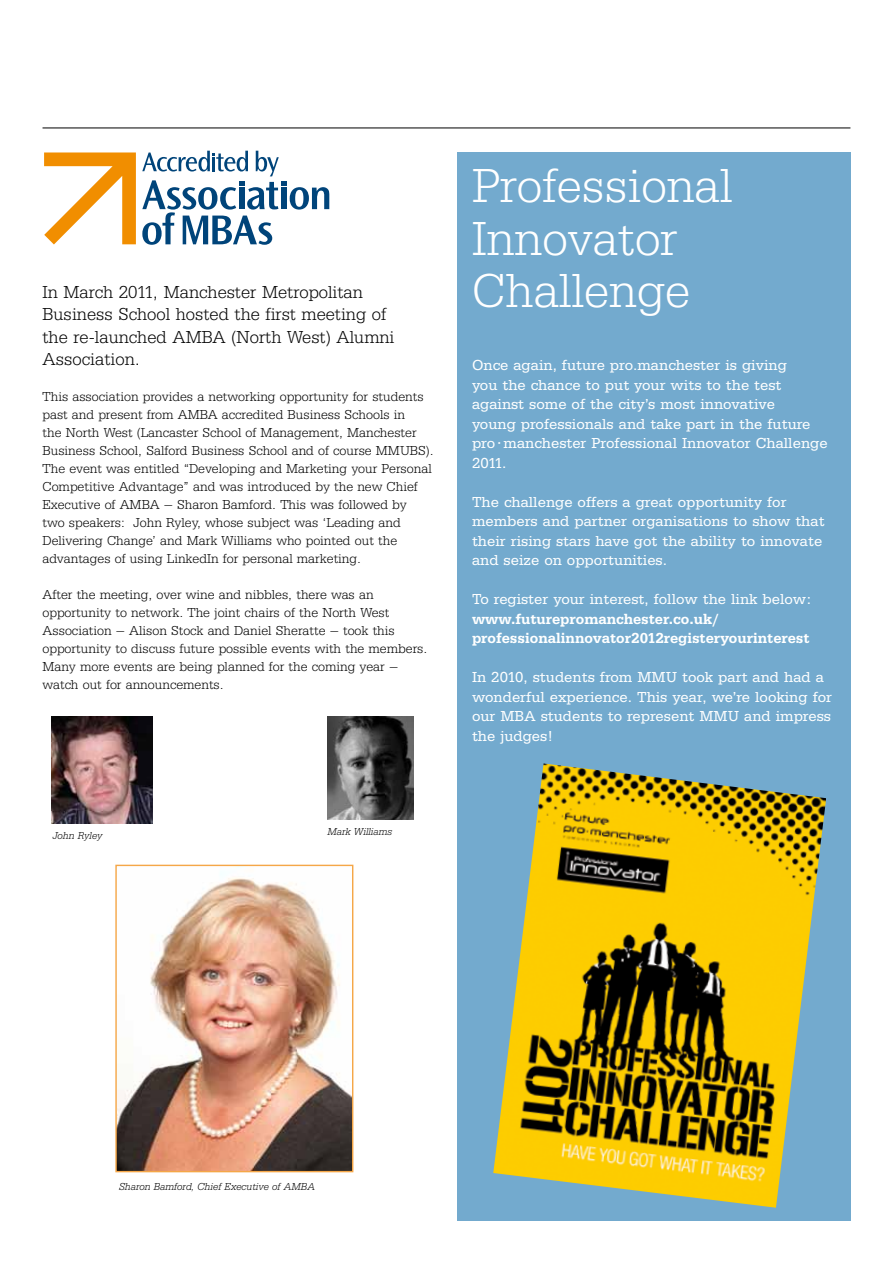
<style>
.page{position:relative;width:893px;height:1263px;background:#fff}
.page>*{position:absolute;margin:0;border:0;box-sizing:border-box;transform-origin:0 0}
.t1{font:300 49.5px/52.5px "Serifa BEFOP";color:#fff}
.t2{font:300 18px/22.5px "Serifa BEFOP";color:#000}
.t3{font:15px/19.5px "Serifa BEFOP";color:#fff}
.t4{font:500 15px/19.5px "Serifa BEFOP";color:#fff}
.t5{font:300 13.5px/18px "Serifa BEFOP";color:#000}
.t6{font:italic 300 10.5px "Serifa BEFOP";color:#000}
</style>
<div class="page">
<hr style="left:43px;top:128px;width:807px;height:1px;background:#000">
<div style="left:457px;top:152px;width:393px;height:1068px;background:#73aace"></div>
<img style="left:493px;top:763px;width:333px;height:445px">
<svg style="left:142px;top:151px;width:187px;height:94px"></svg>
<svg style="left:44px;top:152px;width:92px;height:92px"></svg>
<img style="left:51px;top:716px;width:101px;height:108px">
<img style="left:328px;top:716px;width:86px;height:103px">
<img style="left:117px;top:874px;width:234px;height:296px">
<div style="left:115px;top:865px;width:238px;height:307px;border:1px solid #f5a748"></div>
<h2 class="t2" style="left:43px;top:280px;width:353px">In March 2011, Manchester Metropolitan Business School hosted the first meeting of the re-launched AMBA (North West) Alumni Association.</h2>
<p class="t5" style="left:43px;top:388px;width:393px">This association provides a networking opportunity for students past and present from AMBA accredited Business Schools in<br>the North West (Lancaster School of Management, Manchester Business School, Salford Business School and of course MMUBS).<br>The event was entitled “Developing and Marketing your Personal Competitive Advantage” and was introduced by the new Chief Executive of AMBA – Sharon Bamford. This was followed by<br>two speakers: John Ryley, whose subject was ‘Leading and Delivering Change’ and Mark Williams who pointed out the advantages of using LinkedIn for personal marketing.</p>
<p class="t5" style="left:43px;top:586px;width:386px">After the meeting, over wine and nibbles, there was an opportunity to network. The joint chairs of the North West Association – Alison Stock and Daniel Sheratte – took this opportunity to discuss future possible events with the members.<br>Many more events are being planned for the coming year – watch out for announcements.</p>
<p class="t6" style="left:53px;top:829px;width:51px">John Ryley</p>
<p class="t6" style="left:327px;top:826px;width:66px">Mark Williams</p>
<h1 class="t1" style="left:472px;top:159px;width:262px">Professional<br>Innovator<br>Challenge</h1>
<p class="t3" style="left:472px;top:355px;width:357px">Once again, future pro.manchester is giving<br>you the chance to put your wits to the test against some of the city’s most innovative<br>young professionals and take part in the future pro·manchester Professional Innovator Challenge 2011.</p>
<p class="t3" style="left:472px;top:492px;width:354px">The challenge offers a great opportunity for members and partner organisations to show that their rising stars have got the ability to innovate and seize on opportunities.</p>
<p class="t3" style="left:472px;top:589px;width:342px">To register your interest, follow the link below:</p>
<p class="t4" style="left:472px;top:609px;width:339px">www.futurepromanchester.co.uk/ professionalinnovator2012registeryourinterest</p>
<p class="t3" style="left:472px;top:667px;width:362px">In 2010, students from MMU took part and had a wonderful experience. This year, we’re looking for our MBA students to represent MMU and impress the judges!</p>
<p class="t6" style="left:119px;top:1180px;width:197px">Sharon Bamford, Chief Executive of AMBA</p>
</div>
